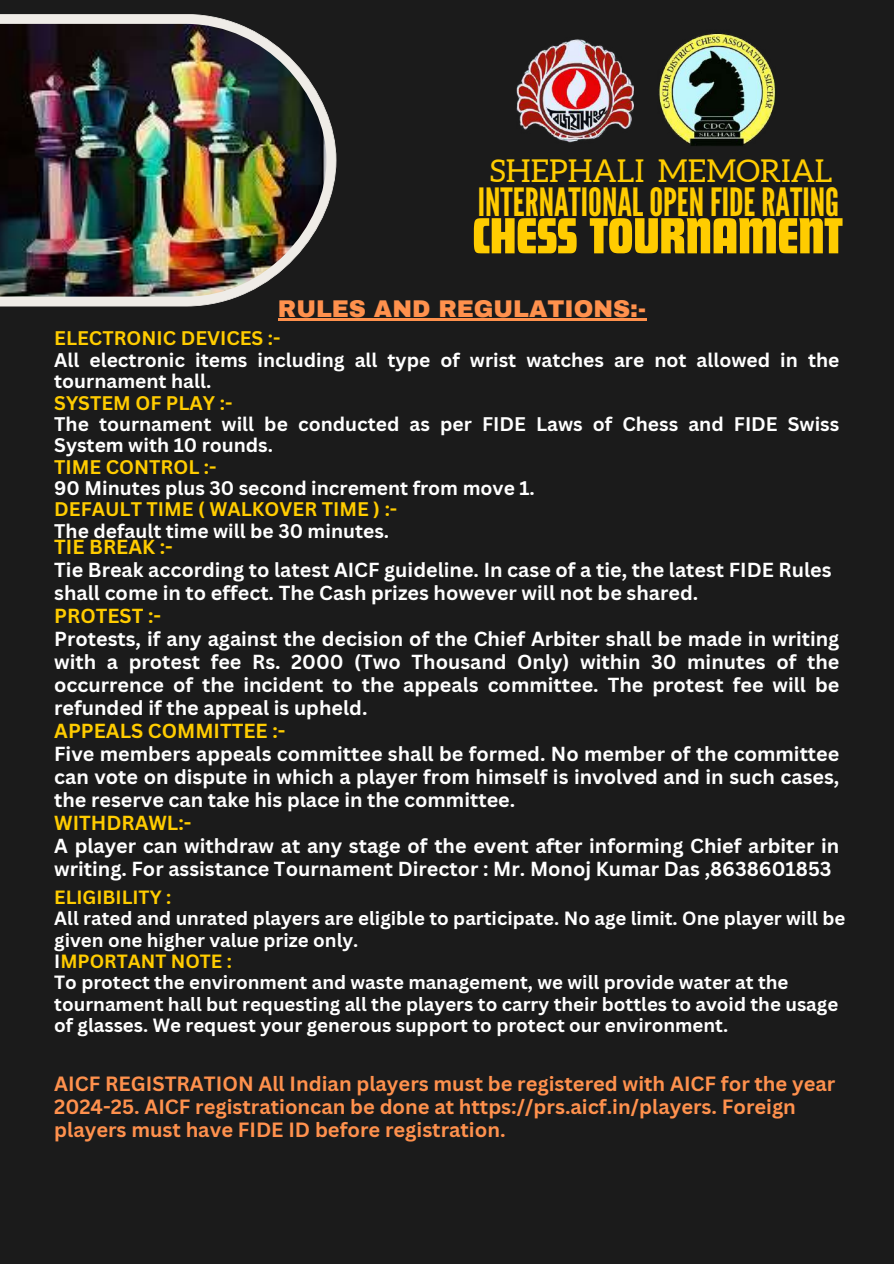
<style>
.page{position:relative;width:894px;height:1264px;background:#fff}
.page>*{position:absolute;margin:0;border:0;box-sizing:border-box;transform-origin:0 0}
.t1{font:52.65px "Futura Com Display";color:#fc0}
.t2{font:38.85px "League Gothic";color:#fc0}
.t3{font:31.5px "Aleo";color:#fc0}
.t4{font:900 23.7px "Archivo";color:#ff914d}
.t5{font:700 20.1px/22.8px "Canva Sans";color:#ff914d}
.t6{font:700 19.8px/23px "Canva Sans";color:#fff}
.t7{font:700 19.8px "Canva Sans";color:#fc0}
.t8{font:700 19.2px/21.3px "Canva Sans";color:#fff}
.t9{font:700 19.2px "Canva Sans";color:#fc0}
.t10{font:700 18.6px/21.3px "Canva Sans";color:#fff}
.t11{font:700 18.6px "Canva Sans";color:#fc0}
.s1{color:#fc0}
</style>
<div class="page">
<div style="left:0;top:0;width:893px;height:1263px;background:#1b1b1b"></div>
<img style="left:0;top:14px;width:336px;height:292px">
<img style="left:516px;top:39px;width:117px;height:104px">
<hr style="left:278px;top:319px;width:367px;height:2px;background:#ff914d">
<img style="left:659px;top:33px;width:117px;height:113px">
<h3 class="t3" style="left:490px;top:153px;width:344px">SHEPHALI MEMORIAL</h3>
<h2 class="t2" style="left:477px;top:179px;width:362px">INTERNATIONALOPENFIDERATING</h2>
<h1 class="t1" style="left:472px;top:204px;width:371px">CHESS TOURNAMENT</h1>
<p class="t4" style="left:278px;top:296px;width:369px">RULES AND REGULATIONS:-</p>
<p class="t9" style="left:54px;top:325px;width:228px">ELECTRONIC DEVICES :-</p>
<p class="t8" style="left:54px;top:348px;width:786px">All electronic items including all type of wrist watches are not allowed in the tournament hall.</p>
<p class="t9" style="left:54px;top:389px;width:180px">SYSTEM OF PLAY :-</p>
<p class="t8" style="left:54px;top:413px;width:786px">The tournament will be conducted as per FIDE Laws of Chess and FIDE Swiss<br>System with 10 rounds.</p>
<p class="t9" style="left:54px;top:453px;width:164px">TIME CONTROL :-</p>
<p class="t8" style="left:54px;top:477px;width:482px">90 Minutes plus 30 second increment from move 1.</p>
<p class="t9" style="left:54px;top:496px;width:344px">DEFAULT TIME ( WALKOVER TIME ) :-</p>
<p class="t8" style="left:54px;top:519px;width:336px">The default time will be 30 minutes.</p>
<p class="t7" style="left:54px;top:532px;width:120px">TIE BREAK :-</p>
<p class="t6" style="left:54px;top:557px;width:778px">Tie Break according to latest AICF guideline. In case of a tie, the latest FIDE Rules shall come in to effect. The Cash prizes however will not be shared.</p>
<p class="t7" style="left:54px;top:601px;width:108px">PROTEST :-</p>
<p class="t6" style="left:54px;top:626px;width:786px;text-align:justify">Protests, if any against the decision of the Chief Arbiter shall be made in writing with a protest fee Rs. 2000 (Two Thousand Only) within 30 minutes of the occurrence of the incident to the appeals committee. The protest fee will be refunded if the appeal is upheld.</p>
<p class="t7" style="left:54px;top:716px;width:232px">APPEALS COMMITTEE :-</p>
<p class="t6" style="left:54px;top:741px;width:786px;text-align:justify">Five members appeals committee shall be formed. No member of the committee can vote on dispute in which a player from himself is involved and in such cases, the reserve can take his place in the committee.</p>
<p class="t7" style="left:54px;top:808px;width:139px">WITHDRAWL:-</p>
<p class="t6" style="left:54px;top:833px;width:786px">A player can withdraw at any stage of the event after informing Chief arbiter in writing. For assistance Tournament Director : Mr. Monoj Kumar Das ,8638601853</p>
<p class="t11" style="left:54px;top:883px;width:118px">ELIGIBILITY :</p>
<p class="t10" style="left:54px;top:907px;width:792px">All rated and unrated players are eligible to participate. No age limit. One player will be given one higher value prize only.<br>I<span class="s1">MPORTANT NOTE :<br></span>To protect the environment and waste management, we will provide water at the tournament hall but requesting all the players to carry their bottles to avoid the usage of glasses. We request your generous support to protect our environment.</p>
<p class="t5" style="left:54px;top:1071px;width:782px">AICF REGISTRATION All Indian players must be registered with AICF for the year<br>2024-25. AICF registrationcan be done at https://prs.aicf.in/players. Foreign players must have FIDE ID before registration.</p>
</div>
